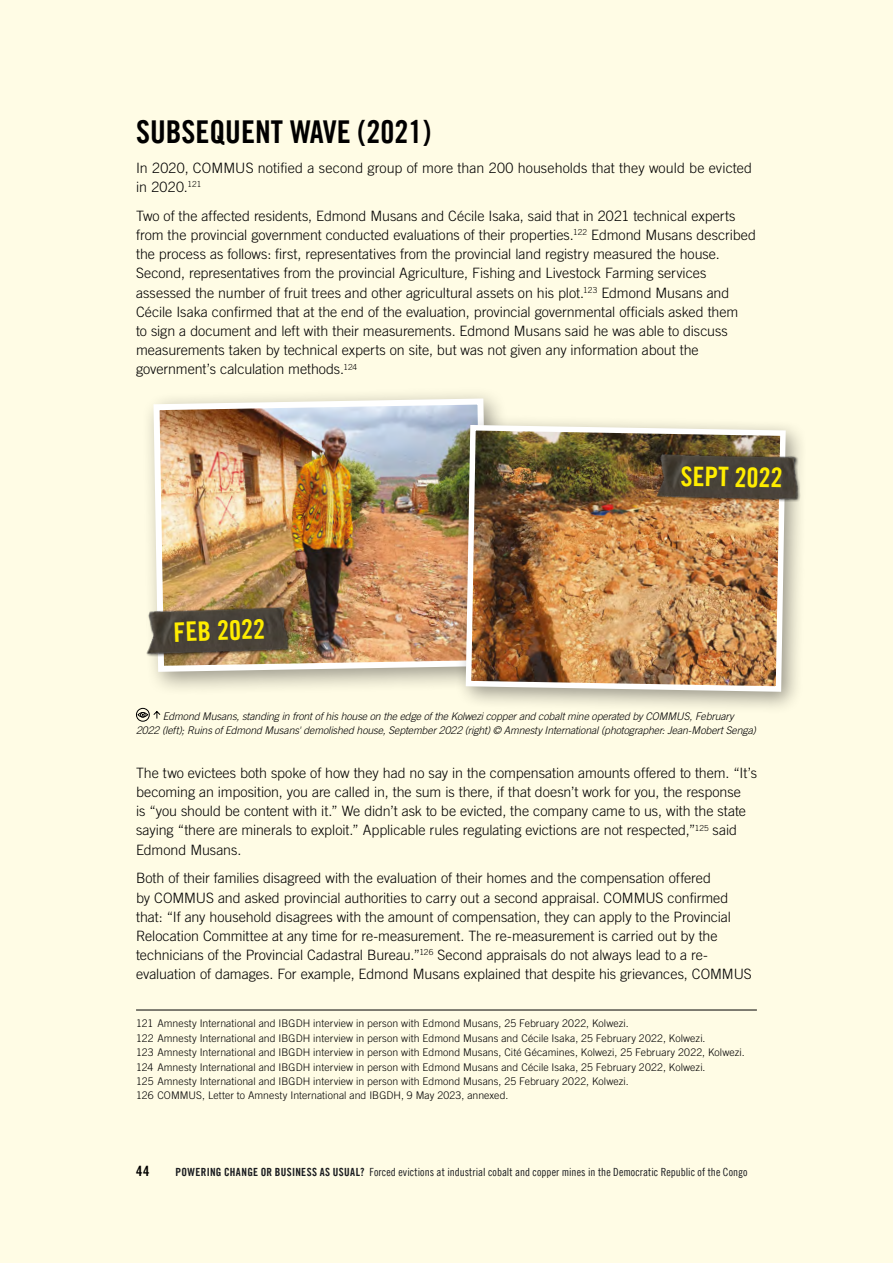
<style>
.page{position:relative;width:893px;height:1263px;background:#fffce5}
.page>*{position:absolute;margin:0;border:0;box-sizing:border-box;transform-origin:0 0}
.h2-3{font:31.5px "Amnesty Trade Gothic Bd Cn 20";color:#000}
.t1{font:27px "Amnesty Trade Gothic Bd Cn 20";color:#ffed00}
.body_text{font:300 14.25px/19.2px "Amnesty Trade Gothic";letter-spacing:-.005em;color:#000}
.t2{font:14.25px "Amnesty Trade Gothic Bd Cn 20";color:#000}
.t3{font:11.25px "Amnesty Trade Gothic Cn 18";letter-spacing:.005em;color:#1b1d21}
.new_footnotes{font:300 10.5px "Amnesty Trade Gothic";letter-spacing:.01em;color:#000}
.photo_caption___cred{font:italic 300 10.5px/14.4px "Amnesty Trade Gothic";letter-spacing:-.01em;color:#000;text-align:center}
.s1{font-family:"Amnesty Trade Gothic Bd Cn 20"}
</style>
<div class="page">
<div style="left:141px;top:386px;width:371px;height:310px;background:#000;opacity:.4"></div>
<img style="left:150px;top:395px;width:341px;height:280px">
<img style="left:144px;top:600px;width:148px;height:63px">
<div style="left:454px;top:413px;width:354px;height:301px;background:#000;opacity:.4"></div>
<img style="left:463px;top:422px;width:325px;height:273px">
<img style="left:655px;top:447px;width:146px;height:61px">
<svg style="left:153px;top:711px;width:8px;height:8px"></svg>
<div style="left:138px;top:712px;width:10px;height:5px;border:1px solid #000;border-radius:50%"></div>
<div style="left:136px;top:708px;width:14px;height:14px;border:1px solid #000;border-radius:50%"></div>
<hr style="left:136px;top:1010px;width:621px;height:1px;background:#000">
<p class="h2-3" style="left:136px;top:112px;width:297px">SUBSEQUENT WAVE (2021)</p>
<p class="body_text" style="left:136px;top:158px;width:618px">In 2020, COMMUS notified a second group of more than 200 households that they would be evicted in 2020.<sup>121</sup></p>
<p class="body_text" style="left:136px;top:206px;width:621px">Two of the affected residents, Edmond Musans and Cécile Isaka, said that in 2021 technical experts from the provincial government conducted evaluations of their properties.<sup>122</sup> Edmond Musans described the process as follows: first, representatives from the provincial land registry measured the house.<br>Second, representatives from the provincial Agriculture, Fishing and Livestock Farming services assessed the number of fruit trees and other agricultural assets on his plot.<sup>123</sup> Edmond Musans and Cécile Isaka confirmed that at the end of the evaluation, provincial governmental officials asked them<br>to sign a document and left with their measurements. Edmond Musans said he was able to discuss measurements taken by technical experts on site, but was not given any information about the government’s calculation methods.<sup>124</sup></p>
<p class="t1" style="left:173px;top:616px;width:93px;rotate:-2deg">FEB 2022</p>
<p class="t1" style="left:681px;top:460px;width:103px;rotate:1deg">SEPT 2022</p>
<p class="photo_caption___cred" style="left:136px;top:709px;width:621px">Edmond Musans, standing in front of his house on the edge of the Kolwezi copper and cobalt mine operated by COMMUS, February<br>2022 (left); Ruins of Edmond Musans' demolished house, September 2022 (right) © Amnesty International (photographer: Jean-Mobert Senga)</p>
<p class="body_text" style="left:136px;top:763px;width:622px">The two evictees both spoke of how they had no say in the compensation amounts offered to them. “It’s becoming an imposition, you are called in, the sum is there, if that doesn’t work for you, the response<br>is “you should be content with it.” We didn’t ask to be evicted, the company came to us, with the state saying “there are minerals to exploit.” Applicable rules regulating evictions are not respected,”<sup>125</sup> said Edmond Musans.</p>
<p class="body_text" style="left:136px;top:868px;width:617px">Both of their families disagreed with the evaluation of their homes and the compensation offered<br>by COMMUS and asked provincial authorities to carry out a second appraisal. COMMUS confirmed that: “If any household disagrees with the amount of compensation, they can apply to the Provincial Relocation Committee at any time for re-measurement. The re-measurement is carried out by the technicians of the Provincial Cadastral Bureau.”<sup>126</sup> Second appraisals do not always lead to a re&shy;evaluation of damages. For example, Edmond Musans explained that despite his grievances, COMMUS</p>
<p class="new_footnotes" style="left:136px;top:1017px;width:494px">121 Amnesty International and IBGDH interview in person with Edmond Musans, 25 February 2022, Kolwezi.</p>
<p class="new_footnotes" style="left:136px;top:1032px;width:571px">122 Amnesty International and IBGDH interview in person with Edmond Musans and Cécile Isaka, 25 February 2022, Kolwezi.</p>
<p class="new_footnotes" style="left:136px;top:1046px;width:610px">123 Amnesty International and IBGDH interview in person with Edmond Musans, Cité Gécamines, Kolwezi, 25 February 2022, Kolwezi.</p>
<p class="new_footnotes" style="left:136px;top:1060px;width:571px">124 Amnesty International and IBGDH interview in person with Edmond Musans and Cécile Isaka, 25 February 2022, Kolwezi.</p>
<p class="new_footnotes" style="left:136px;top:1075px;width:494px">125 Amnesty International and IBGDH interview in person with Edmond Musans, 25 February 2022, Kolwezi.</p>
<p class="new_footnotes" style="left:136px;top:1089px;width:374px">126 COMMUS, Letter to Amnesty International and IBGDH, 9 May 2023, annexed.</p>
<p class="t2" style="left:136px;top:1162px;width:15px">44</p>
<p class="t3" style="left:175px;top:1165px;width:574px"><span class="s1">POWERING CHANGE OR BUSINESS AS USUAL?</span> Forced evictions at industrial cobalt and copper mines in the Democratic Republic of the Congo</p>
</div>
